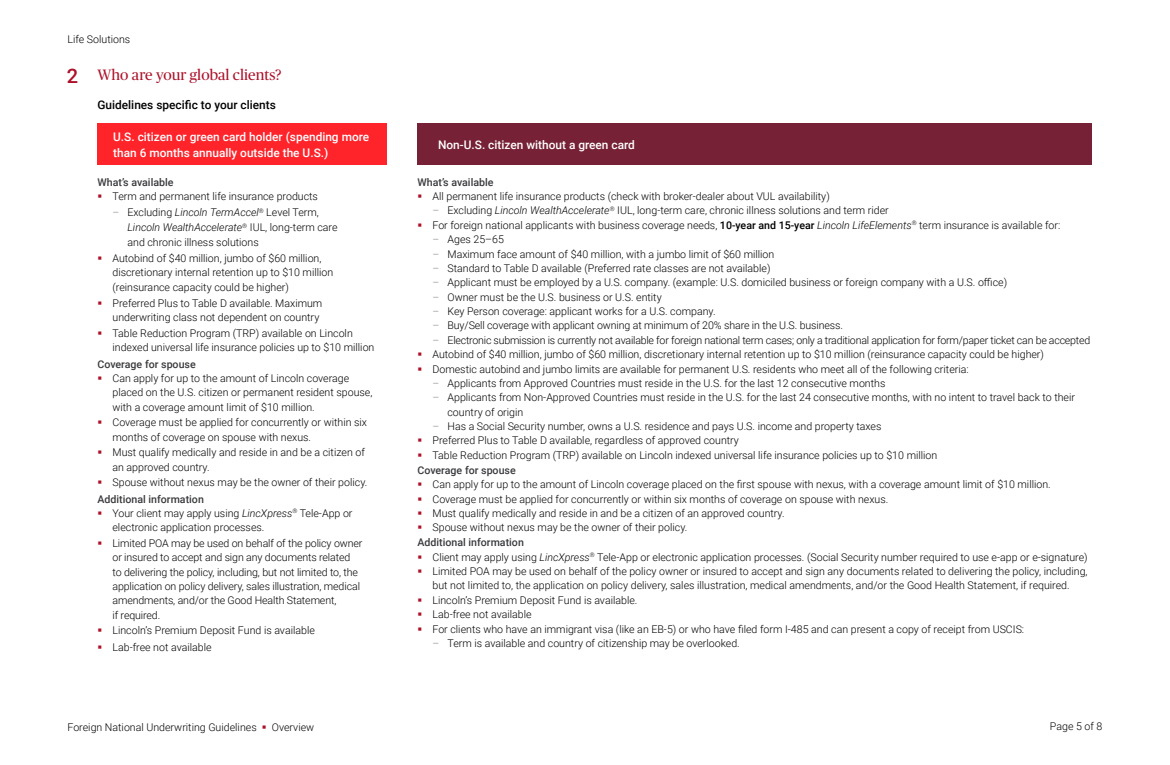
<style>
.page{position:relative;width:1170px;height:765px;background:#fff}
.page>*{position:absolute;margin:0;border:0;box-sizing:border-box;transform-origin:0 0}
.Subheader_2{font:500 20px "Roboto";color:#ad1129}
.Subheader_2-2{font:15px "Publico Headline";letter-spacing:.005em;color:#ad1129}
.Body_Copy{font:500 11.88px/16.2px "Roboto";color:#fff}
.Body_Copy-2{font:500 11.88px "Roboto";color:#000}
.t1{font:300 10.62px/14.4px "Roboto";color:#000}
.t2{font:300 10.62px "Roboto";letter-spacing:-.02em;color:#000}
.Table_left_Med{font:500 10.62px "Roboto";color:#393a3d}
.s1{font-weight:400;color:#aaa}
.s2{font-style:italic}
.s3{font-weight:500}
.s4{color:#ad1129}
</style>
<div class="page">
<div style="left:98px;top:124px;width:289px;height:41px;background:#ff232a"></div>
<div style="left:418px;top:124px;width:674px;height:41px;background:#762135"></div>
<p class="t1" style="left:68px;top:31px;width:64px">Life Solutions</p>
<h2 class="Subheader_2" style="left:67px;top:61px;width:13px">2</h2>
<h2 class="Subheader_2-2" style="left:98px;top:64px;width:186px">Who are your global clients?</h2>
<p class="Body_Copy-2" style="left:98px;top:96px;width:180px">Guidelines specific to your clients</p>
<p class="Body_Copy" style="left:113px;top:128px;width:257px">U.S. citizen or green card holder (spending more than 6 months annually outside the U.S.)</p>
<p class="Body_Copy" style="left:438px;top:136px;width:198px">Non-U.S. citizen without a green card</p>
<p class="Table_left_Med" style="left:98px;top:174px;width:78px">What’s available</p>
<p class="t1" style="left:113px;top:189px;width:207px">Term and permanent life insurance products</p>
<p class="t1" style="left:127px;top:205px;width:212px;line-height:15px;text-indent:-15px"><span class="s1">–</span> Excluding <span class="s2">Lincoln TermAccel</span><sup>®</sup> Level Term,<br><span class="s2">Lincoln WealthAccelerate</span><sup>®</sup> IUL, long-term care and chronic illness solutions</p>
<p class="t1" style="left:113px;top:250px;width:222px;line-height:14.8px">Autobind of $40 million, jumbo of $60 million, discretionary internal retention up to $10 million (reinsurance capacity could be higher)</p>
<p class="t1" style="left:113px;top:296px;width:211px">Preferred Plus to Table D available. Maximum underwriting class not dependent on country</p>
<p class="t1" style="left:113px;top:326px;width:263px">Table Reduction Program (TRP) available on Lincoln indexed universal life insurance policies up to $10 million</p>
<p class="Table_left_Med" style="left:98px;top:356px;width:100px">Coverage for spouse</p>
<p class="t1" style="left:113px;top:371px;width:261px">Can apply for up to the amount of Lincoln coverage placed on the U.S. citizen or permanent resident spouse, with a coverage amount limit of $10 million.</p>
<p class="t1" style="left:113px;top:415px;width:256px">Coverage must be applied for concurrently or within six months of coverage on spouse with nexus.</p>
<p class="t1" style="left:113px;top:445px;width:254px">Must qualify medically and reside in and be a citizen of an approved country.</p>
<p class="t1" style="left:113px;top:475px;width:256px">Spouse without nexus may be the owner of their policy.</p>
<p class="Table_left_Med" style="left:98px;top:491px;width:108px">Additional information</p>
<p class="t1" style="left:112px;top:506px;width:242px">Your client may apply using <span class="s2">LincXpress</span><sup>®</sup> Tele-App or electronic application processes.</p>
<p class="t1" style="left:113px;top:536px;width:251px">Limited POA may be used on behalf of the policy owner or insured to accept and sign any documents related<br>to delivering the policy, including, but not limited to, the application on policy delivery, sales illustration, medical amendments, and/or the Good Health Statement,<br>if required.</p>
<p class="t1" style="left:113px;top:623px;width:204px">Lincoln’s Premium Deposit Fund is available</p>
<p class="t1" style="left:113px;top:639px;width:101px">Lab-free not available</p>
<p class="Table_left_Med" style="left:418px;top:174px;width:78px">What’s available</p>
<p class="t1" style="left:433px;top:189px;width:399px">All permanent life insurance products (check with broker-dealer about VUL availability)</p>
<p class="t1" style="left:432px;top:203px;width:458px"><span class="s1">–</span> Excluding <span class="s2">Lincoln WealthAccelerate</span><sup>®</sup> IUL, long-term care, chronic illness solutions and term rider</p>
<p class="t1" style="left:433px;top:217px;width:629px">For foreign national applicants with business coverage needs, <span class="s3">10-year and 15-year</span> <span class="s2">Lincoln LifeElements</span><sup>®</sup> term insurance is available for:</p>
<p class="t1" style="left:432px;top:232px;width:73px"><span class="s1">–</span> Ages 25–65</p>
<p class="t1" style="left:432px;top:246px;width:343px"><span class="s1">–</span> Maximum face amount of $40 million, with a jumbo limit of $60 million</p>
<p class="t1" style="left:432px;top:261px;width:340px"><span class="s1">–</span> Standard to Table D available (Preferred rate classes are not available)</p>
<p class="t1" style="left:432px;top:275px;width:576px"><span class="s1">–</span> Applicant must be employed by a U.S. company. (example: U.S. domiciled business or foreign company with a U.S. office)</p>
<p class="t1" style="left:432px;top:289px;width:231px"><span class="s1">–</span> Owner must be the U.S. business or U.S. entity</p>
<p class="t1" style="left:432px;top:304px;width:285px"><span class="s1">–</span> Key Person coverage: applicant works for a U.S. company.</p>
<p class="t1" style="left:432px;top:318px;width:412px"><span class="s1">–</span> Buy/Sell coverage with applicant owning at minimum of 20% share in the U.S. business.</p>
<p class="t2" style="left:432px;top:333px;width:659px"><span class="s1">–</span> Electronic submission is currently not available for foreign national term cases; only a traditional application for form/paper ticket can be accepted</p>
<p class="t1" style="left:433px;top:347px;width:613px">Autobind of $40 million, jumbo of $60 million, discretionary internal retention up to $10 million (reinsurance capacity could be higher)</p>
<p class="t1" style="left:433px;top:361px;width:538px">Domestic autobind and jumbo limits are available for permanent U.S. residents who meet all of the following criteria:</p>
<p class="t1" style="left:432px;top:376px;width:454px"><span class="s1">–</span> Applicants from Approved Countries must reside in the U.S. for the last 12 consecutive months</p>
<p class="t1" style="left:448px;top:390px;width:629px;text-indent:-15px"><span class="s1">–</span> Applicants from Non-Approved Countries must reside in the U.S. for the last 24 consecutive months, with no intent to travel back to their country of origin</p>
<p class="t1" style="left:432px;top:419px;width:450px"><span class="s1">–</span> Has a Social Security number, owns a U.S. residence and pays U.S. income and property taxes</p>
<p class="t1" style="left:433px;top:433px;width:308px">Preferred Plus to Table D available, regardless of approved country</p>
<p class="t1" style="left:433px;top:447px;width:506px">Table Reduction Program (TRP) available on Lincoln indexed universal life insurance policies up to $10 million</p>
<p class="Table_left_Med" style="left:418px;top:463px;width:100px">Coverage for spouse</p>
<p class="t1" style="left:433px;top:477px;width:620px">Can apply for up to the amount of Lincoln coverage placed on the first spouse with nexus, with a coverage amount limit of $10 million.</p>
<p class="t1" style="left:433px;top:491px;width:457px">Coverage must be applied for concurrently or within six months of coverage on spouse with nexus.</p>
<p class="t1" style="left:433px;top:506px;width:354px">Must qualify medically and reside in and be a citizen of an approved country.</p>
<p class="t1" style="left:433px;top:520px;width:256px">Spouse without nexus may be the owner of their policy.</p>
<p class="Table_left_Med" style="left:418px;top:535px;width:108px">Additional information</p>
<p class="t1" style="left:433px;top:549px;width:657px">Client may apply using <span class="s2">LincXpress</span><sup>®</sup> Tele-App or electronic application processes. (Social Security number required to use e-app or e-signature)</p>
<p class="t1" style="left:433px;top:564px;width:657px">Limited POA may be used on behalf of the policy owner or insured to accept and sign any documents related to delivering the policy, including, but not limited to, the application on policy delivery, sales illustration, medical amendments, and/or the Good Health Statement, if required.</p>
<p class="t1" style="left:433px;top:592px;width:206px">Lincoln’s Premium Deposit Fund is available.</p>
<p class="t1" style="left:433px;top:607px;width:101px">Lab-free not available</p>
<p class="t1" style="left:433px;top:621px;width:593px">For clients who have an immigrant visa (like an EB-5) or who have filed form I-485 and can present a copy of receipt from USCIS:</p>
<p class="t1" style="left:432px;top:636px;width:309px"><span class="s1">–</span> Term is available and country of citizenship may be overlooked.</p>
<p class="t1" style="left:68px;top:719px;width:248px">Foreign National Underwriting Guidelines <span class="s4">▪</span> Overview</p>
<p class="t1" style="left:1050px;top:719px;width:54px">Page 5 of 8</p>
</div>
